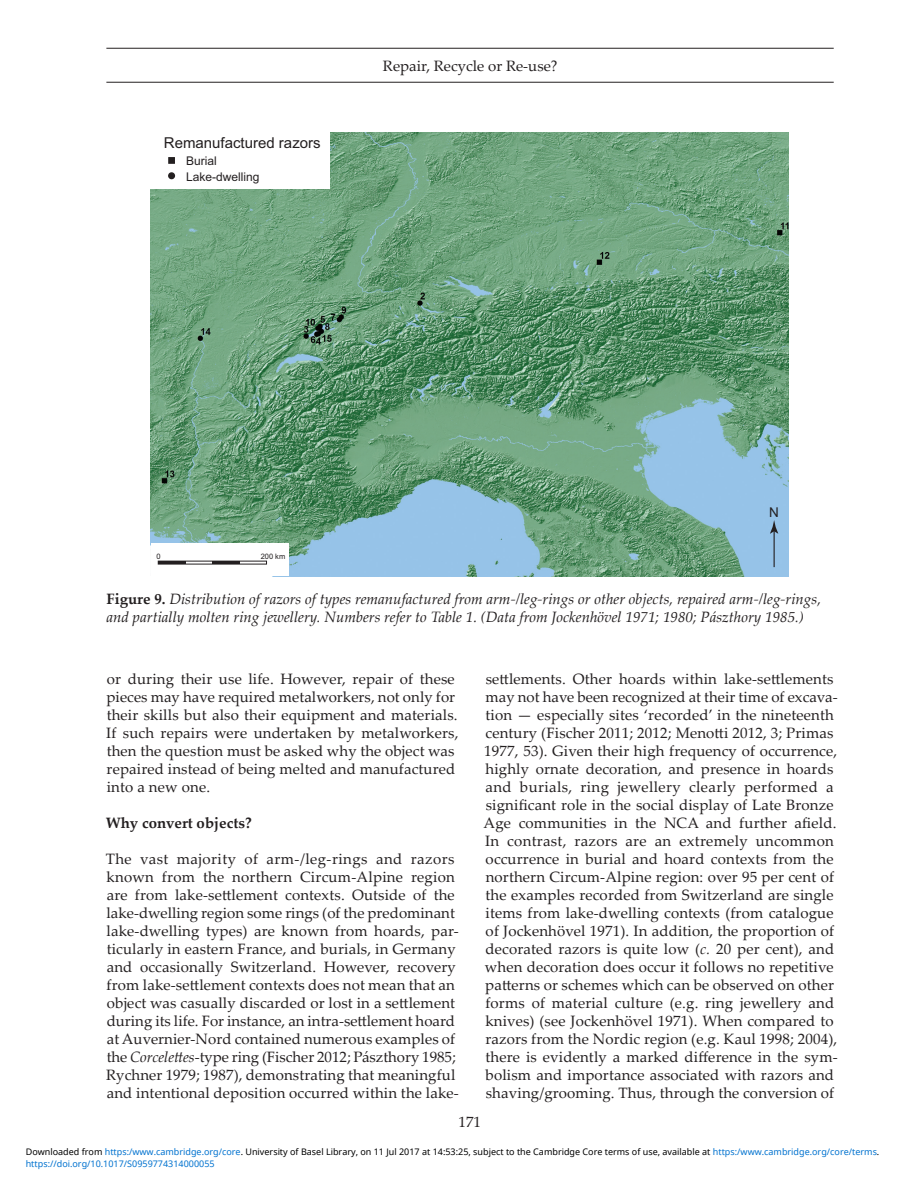
<style>
.page{position:relative;width:915px;height:1191px;background:#fff}
.page>*{position:absolute;margin:0;border:0;box-sizing:border-box;transform-origin:0 0}
.t1{font:15px/18px "Palatino Linotype";letter-spacing:.01em;color:#231f20}
.t2{font:italic 15px/18px "Palatino Linotype";color:#231f20}
.t3{font:15px "Arial";color:#231f20}
.t4{font:700 15px "Palatino Linotype";color:#231f20}
.t5{font:13.5px "Arial";color:#231f20}
.t6{font:12px/16.2px "Arial";color:#231f20}
.t7{font:9px "Noto Sans";color:#000}
.t8{font:9px "Noto Sans";color:#0172cf}
.t9{font:7.5px "Arial";color:#231f20}
.s1{font-weight:700;font-style:normal}
.s2{font-style:italic}
.s3{color:#0172cf}
</style>
<div class="page">
<hr style="left:106px;top:82px;width:727px;height:1px;background:#231f20">
<hr style="left:106px;top:48px;width:727px;height:1px;background:#231f20">
<img style="left:150px;top:132px;width:638px;height:444px">
<div style="left:151px;top:543px;width:137px;height:33px;background:#fff"></div>
<hr style="left:158px;top:561px;width:27px;height:3px;background:#231f20">
<hr style="left:212px;top:561px;width:27px;height:3px;background:#231f20">
<hr style="left:773px;top:530px;width:1px;height:37px;background:#231f20">
<svg style="left:769px;top:520px;width:9px;height:14px"></svg>
<div style="left:151px;top:132px;width:179px;height:57px;background:#fff"></div>
<svg style="left:168px;top:157px;width:7px;height:7px"></svg>
<div style="left:168px;top:172px;width:7px;height:7px;border:2px solid #231f20;border-radius:50%"></div>
<p class="t3" style="left:164px;top:134px;width:158px">Remanufactured razors</p>
<p class="t6" style="left:186px;top:153px;width:75px">Burial<br>Lake-dwelling</p>
<p class="t1" style="left:383px;top:56px;width:176px">Repair, Recycle or Re-use?</p>
<p class="t9" style="left:156px;top:552px;width:6px">0</p>
<p class="t9" style="left:260px;top:552px;width:26px">200 km</p>
<p class="t5" style="left:769px;top:504px;width:11px">N</p>
<p class="t2" style="left:106px;top:589px;width:716px"><span class="s1">Figure 9.</span> Distribution of razors of types remanufactured from arm-/leg-rings or other objects, repaired arm-/leg-rings, and partially molten ring jewellery. Numbers refer to Table 1. (Data from Jockenhövel 1971; 1980; Pászthory 1985.)</p>
<p class="t1" style="left:106px;top:669px;width:353px">or during their use life. However, repair of these pieces may have required metalworkers, not only for their skills but also their equipment and materials.<br>If such repairs were undertaken by metalworkers, then the question must be asked why the object was repaired instead of being melted and manufactured into a new one.</p>
<p class="t4" style="left:106px;top:812px;width:147px">Why convert objects?</p>
<p class="t1" style="left:106px;top:849px;width:354px">The vast majority of arm-/leg-rings and razors known from the northern Circum-Alpine region are from lake-settlement contexts. Outside of the lake-dwelling region some rings (of the predominant lake-dwelling types) are known from hoards, par&shy;ticularly in eastern France, and burials, in Germany and occasionally Switzerland. However, recovery from lake-settlement contexts does not mean that an object was casually discarded or lost in a settlement during its life. For instance, an intra-settlement hoard at Auvernier-Nord contained numerous examples of the <span class="s2">Corcelettes</span>-type ring (Fischer 2012; Pászthory 1985; Rychner 1979; 1987), demonstrating that meaningful and intentional deposition occurred within the lake-</p>
<p class="t1" style="left:483px;top:669px;width:355px">settlements. Other hoards within lake-settlements may not have been recognized at their time of excava&shy;tion — especially sites ‘recorded’ in the nineteenth century (Fischer 2011; 2012; Menotti 2012, 3; Primas 1977, 53). Given their high frequency of occurrence, highly ornate decoration, and presence in hoards and burials, ring jewellery clearly performed a significant role in the social display of Late Bronze Age communities in the NCA and further afield.<br>In contrast, razors are an extremely uncommon occurrence in burial and hoard contexts from the northern Circum-Alpine region: over 95 per cent of the examples recorded from Switzerland are single items from lake-dwelling contexts (from catalogue of Jockenhövel 1971). In addition, the proportion of decorated razors is quite low (<span class="s2">c.</span> 20 per cent), and when decoration does occur it follows no repetitive patterns or schemes which can be observed on other forms of material culture (e.g. ring jewellery and knives) (see Jockenhövel 1971). When compared to razors from the Nordic region (e.g. Kaul 1998; 2004), there is evidently a marked difference in the sym&shy;bolism and importance associated with razors and shaving/grooming. Thus, through the conversion of</p>
<p class="t1" style="left:458px;top:1112px;width:24px">171</p>
<p class="t7" style="left:26px;top:1145px;width:854px">Downloaded from <span class="s3">https:/www.cambridge.org/core</span>. University of Basel Library, on 11 Jul 2017 at 14:53:25, subject to the Cambridge Core terms of use, available at <span class="s3">https:/www.cambridge.org/core/terms</span>.</p>
<p class="t8" style="left:26px;top:1157px;width:190px">https://doi.org/10.1017/S0959774314000055</p>
</div>
